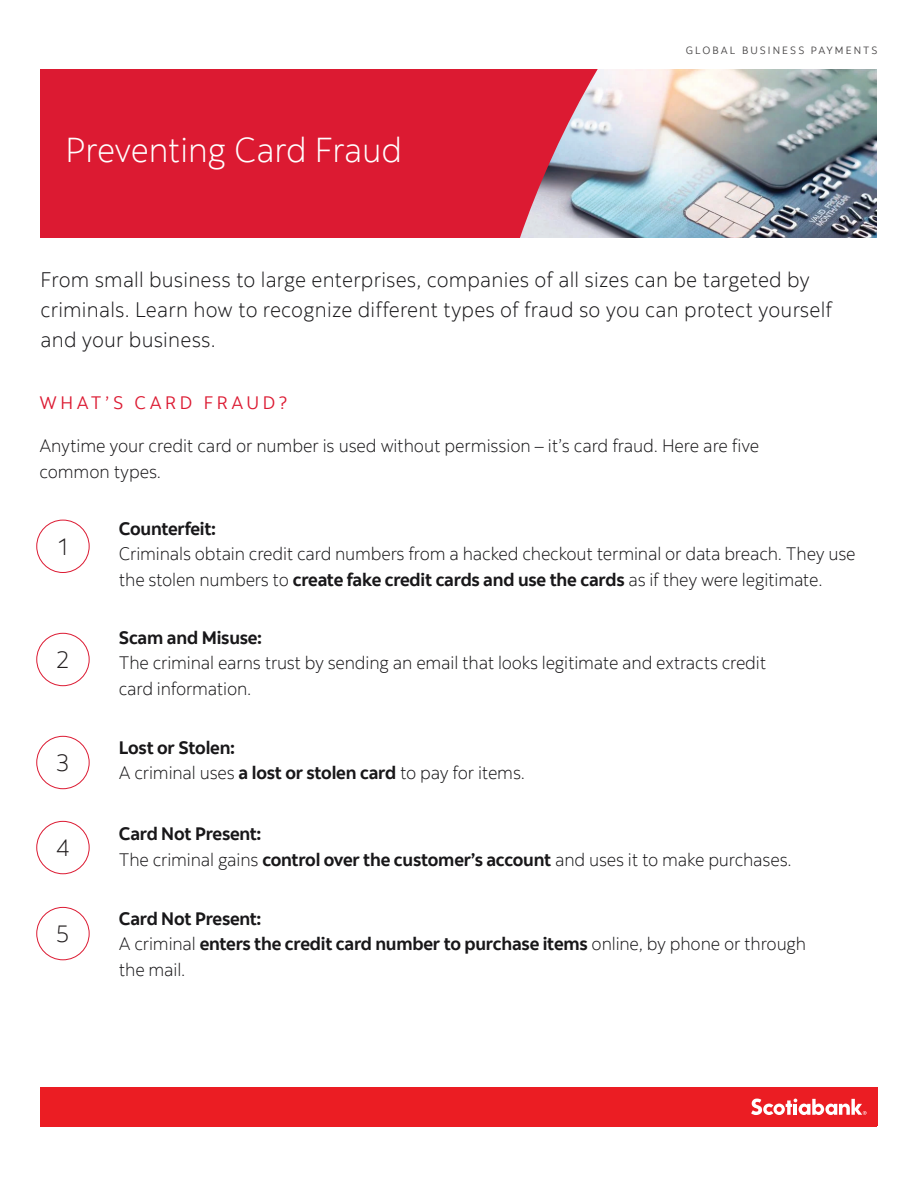
<style>
.page{position:relative;width:918px;height:1188px;background:#fff}
.page>*{position:absolute;margin:0;border:0;box-sizing:border-box;transform-origin:0 0}
.t1{font:300 34.5px "Scotia";letter-spacing:-.005em;color:#fff}
.t2{font:300 24px "Scotia";color:#231f20}
.t3{font:300 21px/30px "Scotia";letter-spacing:.01em;color:#181719}
.t4{font:300 18px/25.5px "Scotia";letter-spacing:-.01em;color:#181719}
.t5{font:700 18px/25.5px "Scotia";letter-spacing:-.01em;color:#181719}
.t6{font:18px "Scotia";letter-spacing:.2em;color:#dc1a32}
.t7{font:10.5px "Scotia";letter-spacing:.2em;color:#464445}
.s1{font-weight:700}
.s2{font-weight:300}
</style>
<div class="page">
<img style="left:598px;top:69px;width:279px;height:168px">
<svg style="left:40px;top:69px;width:558px;height:168px;background:#d8263d"></svg>
<div style="left:40px;top:1088px;width:838px;height:39px;background:#eb1d23"></div>
<svg style="left:751px;top:1099px;width:116px;height:16px"></svg>
<div style="left:36px;top:633px;width:54px;height:53px;border:1px solid #dc1a32;border-radius:50%"></div>
<div style="left:36px;top:736px;width:54px;height:53px;border:1px solid #dc1a32;border-radius:50%"></div>
<div style="left:36px;top:821px;width:54px;height:53px;border:1px solid #dc1a32;border-radius:50%"></div>
<div style="left:36px;top:907px;width:54px;height:53px;border:1px solid #dc1a32;border-radius:50%"></div>
<div style="left:36px;top:520px;width:54px;height:53px;border:1px solid #dc1a32;border-radius:50%"></div>
<h1 class="t1" style="left:65px;top:129px;width:338px">Preventing Card Fraud</h1>
<p class="t7" style="left:686px;top:44px;width:193px">GLOBAL BUSINESS PAYMENTS</p>
<p class="t3" style="left:40px;top:264px;width:793px">From small business to large enterprises, companies of all sizes can be targeted by criminals. Learn how to recognize different types of fraud so you can protect yourself and your business.</p>
<p class="t6" style="left:39px;top:392px;width:250px">WHAT’S CARD FRAUD?</p>
<p class="t4" style="left:39px;top:433px;width:721px">Anytime your credit card or number is used without permission – it’s card fraud. Here are five common types.</p>
<h2 class="t2" style="left:58px;top:532px;width:11px">1</h2>
<h2 class="t2" style="left:56px;top:645px;width:14px">2</h2>
<h2 class="t2" style="left:56px;top:748px;width:14px">3</h2>
<h2 class="t2" style="left:56px;top:833px;width:15px">4</h2>
<h2 class="t2" style="left:56px;top:919px;width:14px">5</h2>
<p class="t5" style="left:119px;top:516px;width:98px">Counterfeit:</p>
<p class="t4" style="left:119px;top:541px;width:738px">Criminals obtain credit card numbers from a hacked checkout terminal or data breach. They use the stolen numbers to <span class="s1">create fake credit cards and use the cards</span> as if they were legitimate.</p>
<p class="t5" style="left:119px;top:625px;width:144px">Scam and Misuse:</p>
<p class="t4" style="left:119px;top:650px;width:649px">The criminal earns trust by sending an email that looks legitimate and extracts credit card information.</p>
<p class="t5" style="left:119px;top:735px;width:408px">Lost or Stolen:<br><span class="s2">A criminal uses</span> a lost or stolen card <span class="s2">to pay for items.</span></p>
<p class="t5" style="left:119px;top:821px;width:674px">Card Not Present:<br><span class="s2">The criminal gains</span> control over the customer’s account <span class="s2">and uses it to make purchases.</span></p>
<p class="t5" style="left:119px;top:906px;width:689px">Card Not Present:<br><span class="s2">A criminal</span> enters the credit card number to purchase items <span class="s2">online, by phone or through the mail.</span></p>
</div>
